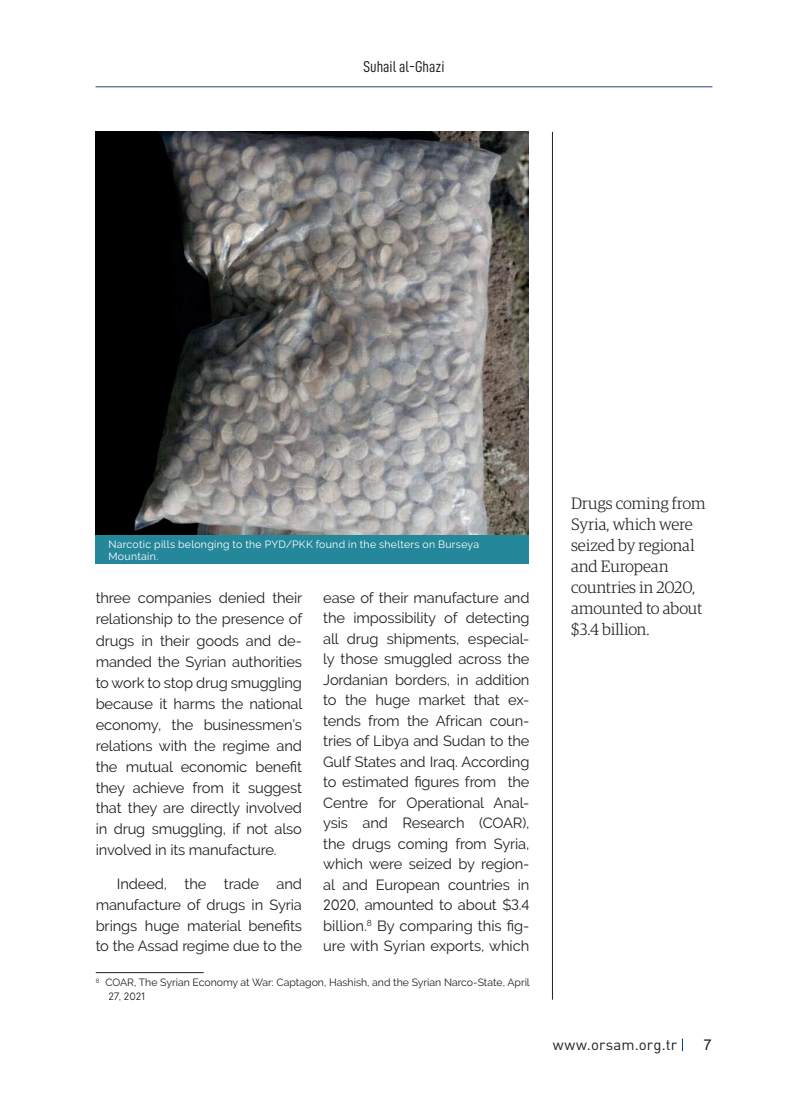
<style>
.page{position:relative;width:808px;height:1106px;background:#fff}
.page>*{position:absolute;margin:0;border:0;box-sizing:border-box;transform-origin:0 0}
.t1{font:300 16.5px/21px "Guardian Egyp";color:#231f20}
.t2{font:15.75px "DIN Condensed";color:#231f20}
.t3{font:15px "DIN";letter-spacing:.02em;color:#231f20}
.t4{font:15px "Arial";color:#231f20}
.t5{font:14.7px/20.5px "Raleway";letter-spacing:-.01em;color:#231f20;text-align:justify}
.t6{font:10.5px/13.5px "Raleway";color:#231f20}
.t7{font:10.5px/12px "Raleway";letter-spacing:.03em;color:#fff}
</style>
<div class="page">
<hr style="left:96px;top:86px;width:616px;height:1px;background:#64749a">
<svg style="left:682px;top:1038px;width:1px;height:13px"></svg>
<hr style="left:96px;top:972px;width:108px;height:1px;background:#231f20">
<img style="left:96px;top:132px;width:433px;height:403px">
<div style="left:96px;top:535px;width:433px;height:29px;background:#25879a"></div>
<hr style="left:552px;top:132px;width:1px;height:867px;background:#231f20">
<p class="t2" style="left:363px;top:58px;width:83px">Suhail al-Ghazi</p>
<p class="t7" style="left:108px;top:538px;width:372px">Narcotic pills belonging to the PYD/PKK found in the shelters on Burseya<br>Mountain.</p>
<p class="t5" style="left:323px;top:587px;width:208px">ease of their manufacture and the impossibility of detecting all drug shipments, especial&shy;ly those smuggled across the Jordanian borders, in addition to the huge market that ex&shy;tends from the African coun&shy;tries of Libya and Sudan to the Gulf States and Iraq. According to estimated figures from the Centre for Operational Anal&shy;ysis and Research (COAR), the drugs coming from Syria, which were seized by region&shy;al and European countries in 2020, amounted to about $3.4 billion.<sup>8</sup> By comparing this fig&shy;ure with Syrian exports, which</p>
<p class="t5" style="left:96px;top:587px;width:208px;line-height:21px">three companies denied their relationship to the presence of drugs in their goods and de&shy;manded the Syrian authorities to work to stop drug smuggling because it harms the national economy, the businessmen’s relations with the regime and the mutual economic benefit they achieve from it suggest that they are directly involved in drug smuggling, if not also involved in its manufacture.</p>
<p class="t5" style="left:96px;top:873px;width:208px;text-indent:21px">Indeed, the trade and manufacture of drugs in Syria brings huge material benefits to the Assad regime due to the</p>
<p class="t6" style="left:108px;top:975px;width:423px;text-indent:-13px"><sup>8</sup> COAR, The Syrian Economy at War: Captagon, Hashish, and the Syrian Narco-State, April<br>27, 2021</p>
<p class="t1" style="left:571px;top:492px;width:136px">Drugs coming from<br>Syria, which were seized by regional and European countries in 2020, amounted to about $3.4 billion.</p>
<p class="t3" style="left:553px;top:1034px;width:126px">www.orsam.org.tr</p>
<p class="t4" style="left:703px;top:1034px;width:10px">7</p>
</div>
